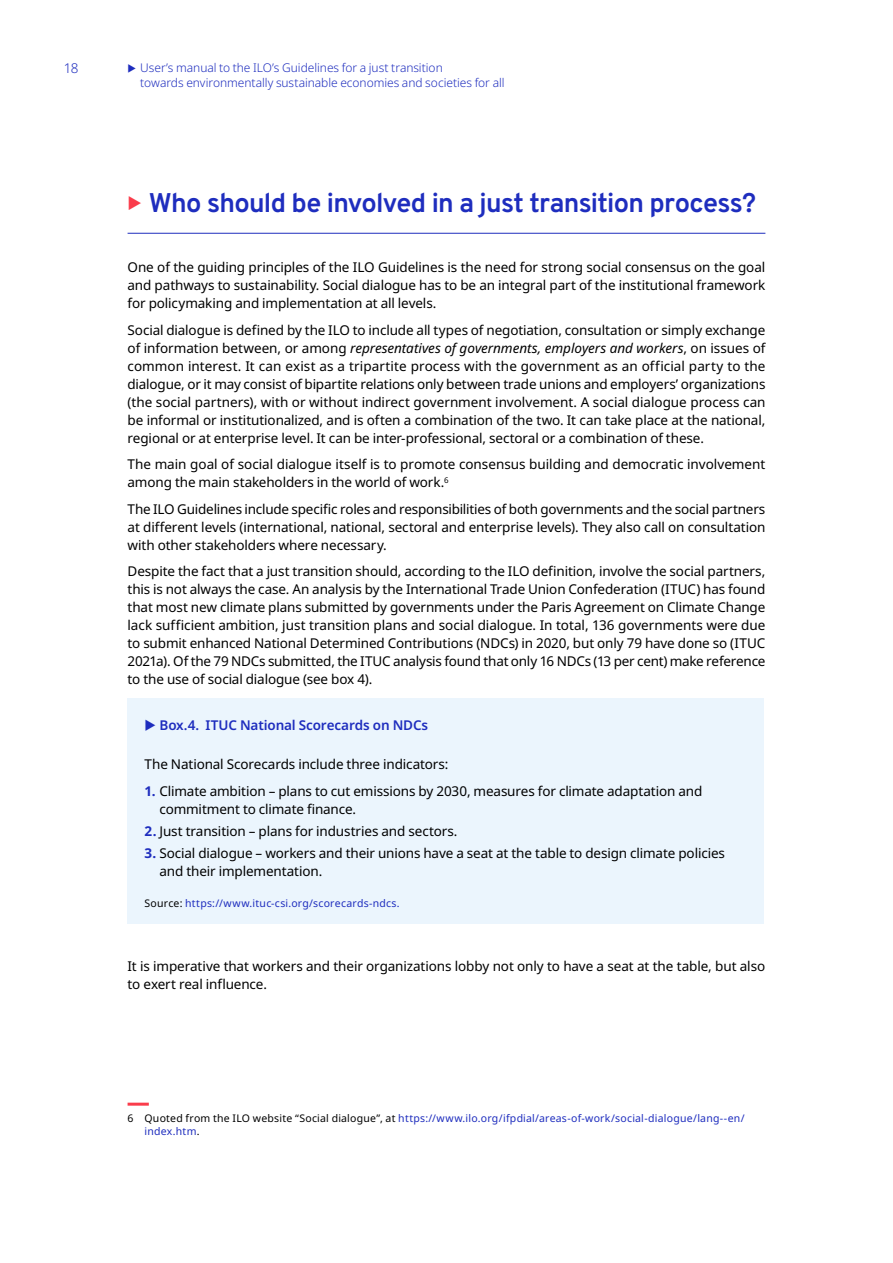
<style>
.page{position:relative;width:893px;height:1263px;background:#fff}
.page>*{position:absolute;margin:0;border:0;box-sizing:border-box;transform-origin:0 0}
.t1{font:700 27px "Overpass";letter-spacing:-.025em;color:#1e2dbe}
.t2{font:13.5px/18px "Noto Sans";letter-spacing:-.01em;color:#000;text-align:justify}
.t3{font:600 13.5px "Noto Sans";letter-spacing:-.01em;color:#1e2dbe}
.t4{font:300 13.5px "Noto Sans";color:#1e2dbe}
.t5{font:300 12px/14.4px "Noto Sans";letter-spacing:-.005em;color:#1e2dbe}
.t6{font:10.5px/13.5px "Noto Sans";letter-spacing:.02em;color:#1e2dbe}
.s1{font-style:italic}
.s2{font-weight:700;color:#1e2dbe}
.s3{color:#000}
</style>
<div class="page">
<hr style="left:128px;top:233px;width:637px;height:1px;background:#1e2dbe">
<div style="left:128px;top:699px;width:636px;height:225px;background:#ebf5fd"></div>
<hr style="left:128px;top:1103px;width:21px;height:3px;background:#fa3c4b">
<p class="t4" style="left:64px;top:59px;width:16px">18</p>
<p class="t5" style="left:140px;top:61px;width:366px">User’s manual to the ILO’s Guidelines for a just transition<br>towards environmentally sustainable economies and societies for all</p>
<h1 class="t1" style="left:149px;top:183px;width:609px">Who should be involved in a just transition process?</h1>
<p class="t2" style="left:128px;top:259px;width:639px">One of the guiding principles of the ILO Guidelines is the need for strong social consensus on the goal and pathways to sustainability. Social dialogue has to be an integral part of the institutional framework for policymaking and implementation at all levels.</p>
<p class="t2" style="left:128px;top:321px;width:639px">Social dialogue is defined by the ILO to include all types of negotiation, consultation or simply exchange of information between, or among <span class="s1">representatives of governments, employers and workers</span>, on issues of common interest. It can exist as a tripartite process with the government as an official party to the dialogue, or it may consist of bipartite relations only between trade unions and employers’ organizations (the social partners), with or without indirect government involvement. A social dialogue process can be informal or institutionalized, and is often a combination of the two. It can take place at the national, regional or at enterprise level. It can be inter-professional, sectoral or a combination of these.</p>
<p class="t2" style="left:128px;top:455px;width:639px">The main goal of social dialogue itself is to promote consensus building and democratic involvement among the main stakeholders in the world of work.<sup>6</sup></p>
<p class="t2" style="left:128px;top:500px;width:639px">The ILO Guidelines include specific roles and responsibilities of both governments and the social partners at different levels (international, national, sectoral and enterprise levels). They also call on consultation with other stakeholders where necessary.</p>
<p class="t2" style="left:128px;top:563px;width:639px">Despite the fact that a just transition should, according to the ILO definition, involve the social partners, this is not always the case. An analysis by the International Trade Union Confederation (ITUC) has found that most new climate plans submitted by governments under the Paris Agreement on Climate Change lack sufficient ambition, just transition plans and social dialogue. In total, 136 governments were due to submit enhanced National Determined Contributions (NDCs) in 2020, but only 79 have done so (ITUC 2021a). Of the 79 NDCs submitted, the ITUC analysis found that only 16 NDCs (13 per cent) make reference to the use of social dialogue (see box 4).</p>
<p class="t3" style="left:159px;top:716px;width:270px">Box.4. ITUC National Scorecards on NDCs</p>
<p class="t2" style="left:145px;top:756px;width:305px">The National Scorecards include three indicators:</p>
<p class="t2" style="left:159px;top:782px;width:544px;text-indent:-15px"><span class="s2">1.</span> Climate ambition – plans to cut emissions by 2030, measures for climate adaptation and commitment to climate finance.</p>
<p class="t2" style="left:145px;top:822px;width:315px"><span class="s2">2.</span> Just transition – plans for industries and sectors.</p>
<p class="t2" style="left:159px;top:845px;width:567px;text-indent:-15px"><span class="s2">3.</span> Social dialogue – workers and their unions have a seat at the table to design climate policies and their implementation.</p>
<p class="t6" style="left:145px;top:897px;width:257px"><span class="s3">Source:</span> https://www.ituc-csi.org/scorecards-ndcs.</p>
<p class="t2" style="left:128px;top:957px;width:639px">It is imperative that workers and their organizations lobby not only to have a seat at the table, but also to exert real influence.</p>
<p class="t6" style="left:144px;top:1111px;width:602px;text-indent:-17px"><span class="s3">6 Quoted from the ILO website “Social dialogue”, at</span> https://www.ilo.org/ifpdial/areas-of-work/social-dialogue/lang--en/ index.htm<span class="s3">.</span></p>
</div>
